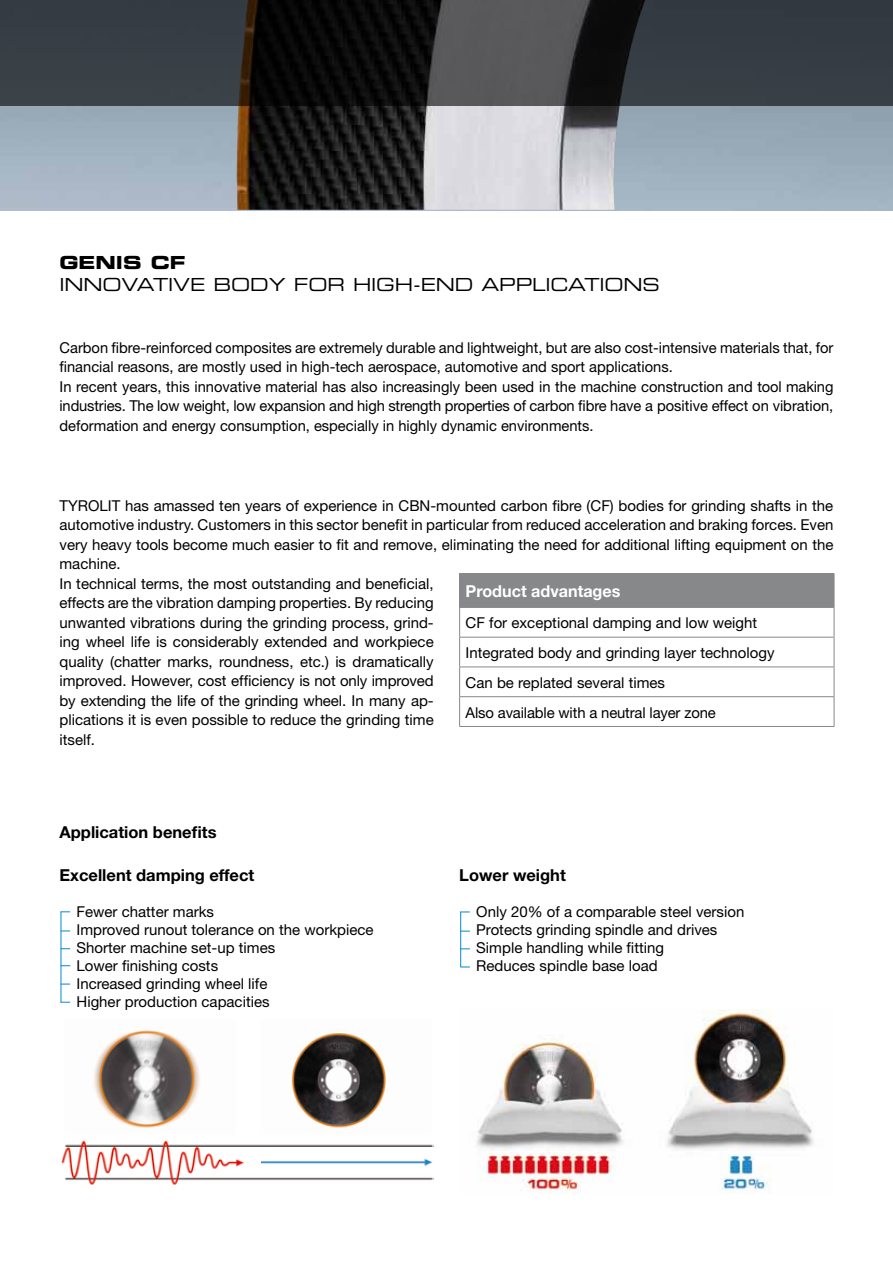
<style>
.page{position:relative;width:893px;height:1263px;background:#fff}
.page>*{position:absolute;margin:0;border:0;box-sizing:border-box;transform-origin:0 0}
.t1{font:18px "Eurostile Extended Two";letter-spacing:-.01em;color:#000}
.t2{font:18px "Eurostile Bold Extended Two";color:#000}
.t3{font:700 16.5px "Helvetica Neue";color:#000}
.t4{font:700 16.5px "Helvetica Neue";color:#fff}
.t5{font:15px/19.5px "Helvetica Neue";color:#000}
</style>
<div class="page">
<img style="left:236px;top:106px;width:409px;height:104px">
<svg style="left:0;top:0;width:893px;height:106px;background:#2f3337"></svg>
<div style="left:460px;top:573px;width:374px;height:34px;background:#87888a"></div>
<hr style="left:459px;top:573px;width:1px;height:34px;background:#87888a">
<hr style="left:834px;top:573px;width:1px;height:34px;background:#87888a">
<svg style="left:459px;top:607px;width:376px;height:119px"></svg>
<hr style="left:459px;top:726px;width:375px;height:1px;background:#87888a">
<hr style="left:61px;top:912px;width:1px;height:90px;background:#008bd0">
<hr style="left:460px;top:912px;width:1px;height:55px;background:#008bd0">
<img style="left:477px;top:1009px;width:337px;height:184px">
<img style="left:61px;top:1030px;width:372px;height:155px">
<img style="left:262px;top:1030px;width:143px;height:155px">
<p class="t2" style="left:60px;top:250px;width:128px">GENIS CF</p>
<p class="t1" style="left:60px;top:272px;width:602px">INNOVATIVE BODY FOR HIGH-END APPLICATIONS</p>
<p class="t5" style="left:60px;top:338px;width:775px">Carbon fibre-reinforced composites are extremely durable and lightweight, but are also cost-intensive materials that, for financial reasons, are mostly used in high-tech aerospace, automotive and sport applications.<br>In recent years, this innovative material has also increasingly been used in the machine construction and tool making industries. The low weight, low expansion and high strength properties of carbon fibre have a positive effect on vibration, deformation and energy consumption, especially in highly dynamic environments.</p>
<p class="t5" style="left:60px;top:495px;width:775px">TYROLIT has amassed ten years of experience in CBN-mounted carbon fibre (CF) bodies for grinding shafts in the automotive industry. Customers in this sector benefit in particular from reduced acceleration and braking forces. Even very heavy tools become much easier to fit and remove, eliminating the need for additional lifting equipment on the machine.<br>In technical terms, the most outstanding and beneficial,<br>effects are the vibration damping properties. By reducing<br>unwanted vibrations during the grinding process, grind-<br>ing wheel life is considerably extended and workpiece<br>quality (chatter marks, roundness, etc.) is dramatically<br>improved. However, cost efficiency is not only improved<br>by extending the life of the grinding wheel. In many ap-<br>plications it is even possible to reduce the grinding time<br>itself.</p>
<p class="t4" style="left:466px;top:581px;width:156px">Product advantages</p>
<p class="t5" style="left:466px;top:608px;width:310px;line-height:29.7px">CF for exceptional damping and low weight Integrated body and grinding layer technology Can be replated several times<br>Also available with a neutral layer zone</p>
<p class="t3" style="left:60px;top:822px;width:158px">Application benefits</p>
<p class="t3" style="left:60px;top:865px;width:196px">Excellent damping effect</p>
<p class="t5" style="left:77px;top:903px;width:299px;line-height:18px">Fewer chatter marks<br>Improved runout tolerance on the workpiece<br>Shorter machine set-up times<br>Lower finishing costs<br>Increased grinding wheel life<br>Higher production capacities</p>
<p class="t3" style="left:459px;top:865px;width:108px">Lower weight</p>
<p class="t5" style="left:476px;top:902px;width:270px;line-height:18px">Only 20% of a comparable steel version Protects grinding spindle and drives Simple handling while fitting<br>Reduces spindle base load</p>
</div>
